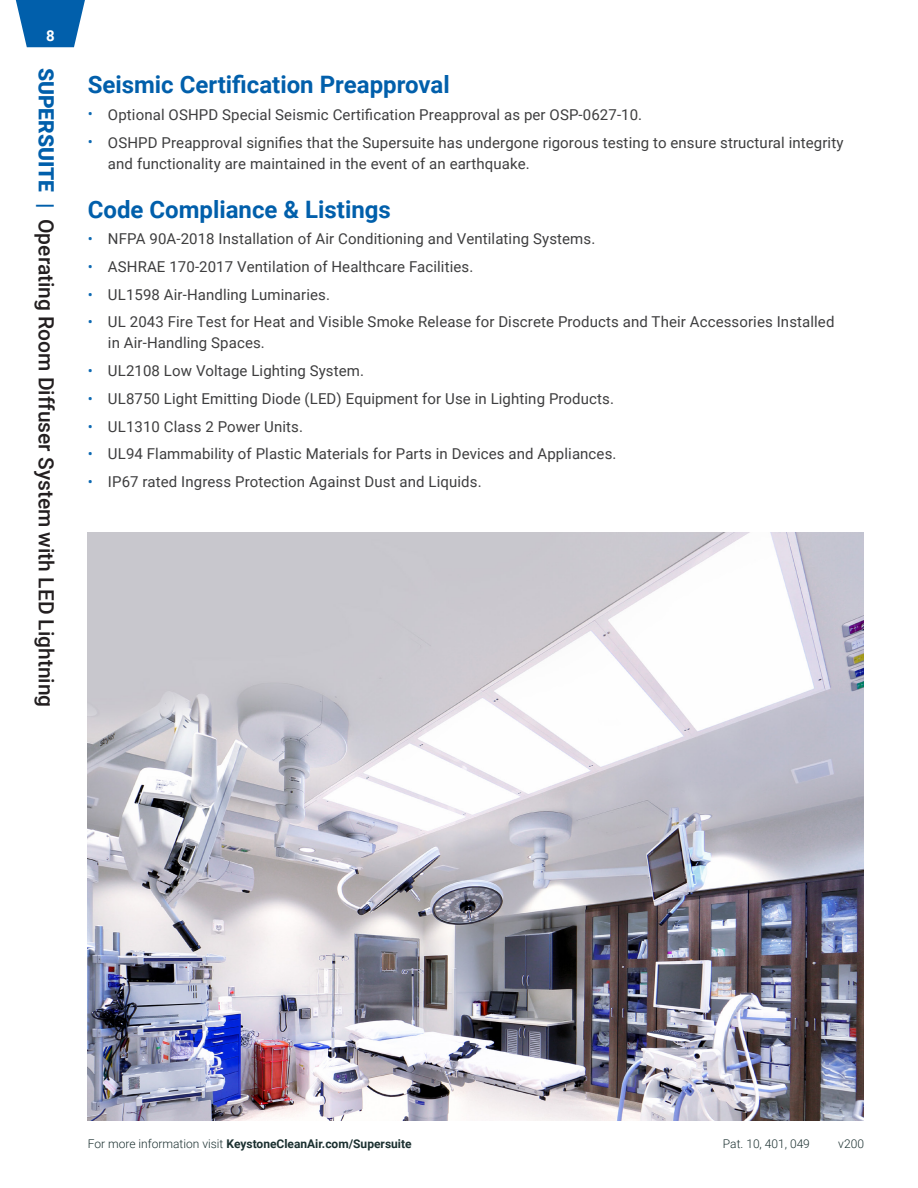
<style>
.page{position:relative;width:918px;height:1188px;background:#fff}
.page>*{position:absolute;margin:0;border:0;box-sizing:border-box;transform-origin:0 0}
.t1{font:700 24px "Roboto";color:#015fab}
.t2{font:500 21px "Roboto";color:#231f20}
.t3{font:15px/21px "Roboto";letter-spacing:.005em;color:#3e3e3f}
.t4{font:700 15px "Roboto";color:#fff}
.t5{font:700 12px "Roboto";color:#1b3030}
.t6{font:300 12px "Roboto";color:#1b3030}
.s1{font-weight:900;color:#015fab}
.s2{color:#0d69b2}
.s3{font-weight:300}
</style>
<div class="page">
<img style="left:88px;top:533px;width:776px;height:587px">
<svg style="left:15px;top:0;width:70px;height:47px"></svg>
<p class="t4" style="left:46px;top:25px;width:10px">8</p>
<h2 class="t2" style="left:61px;top:68px;width:641px;rotate:90deg"><span class="s1">SUPERSUITE |</span> Operating Room Diffuser System with LED Lightning</h2>
<h1 class="t1" style="left:88px;top:67px;width:363px">Seismic Certification Preapproval</h1>
<p class="t3" style="left:88px;top:104px;width:556px"><span class="s2">•</span> Optional OSHPD Special Seismic Certification Preapproval as per OSP-0627-10.</p>
<p class="t3" style="left:108px;top:132px;width:737px;text-indent:-20px"><span class="s2">•</span> OSHPD Preapproval signifies that the Supersuite has undergone rigorous testing to ensure structural integrity and functionality are maintained in the event of an earthquake.</p>
<h1 class="t1" style="left:88px;top:193px;width:305px">Code Compliance &amp; Listings</h1>
<p class="t3" style="left:88px;top:228px;width:509px"><span class="s2">•</span> NFPA 90A-2018 Installation of Air Conditioning and Ventilating Systems.</p>
<p class="t3" style="left:88px;top:256px;width:387px"><span class="s2">•</span> ASHRAE 170-2017 Ventilation of Healthcare Facilities.</p>
<p class="t3" style="left:88px;top:283px;width:244px"><span class="s2">•</span> UL1598 Air-Handling Luminaries.</p>
<p class="t3" style="left:108px;top:311px;width:728px;text-indent:-20px"><span class="s2">•</span> UL 2043 Fire Test for Heat and Visible Smoke Release for Discrete Products and Their Accessories Installed in Air-Handling Spaces.</p>
<p class="t3" style="left:88px;top:360px;width:278px"><span class="s2">•</span> UL2108 Low Voltage Lighting System.</p>
<p class="t3" style="left:88px;top:388px;width:528px"><span class="s2">•</span> UL8750 Light Emitting Diode (LED) Equipment for Use in Lighting Products.</p>
<p class="t3" style="left:88px;top:415px;width:217px"><span class="s2">•</span> UL1310 Class 2 Power Units.</p>
<p class="t3" style="left:88px;top:443px;width:530px"><span class="s2">•</span> UL94 Flammability of Plastic Materials for Parts in Devices and Appliances.</p>
<p class="t3" style="left:88px;top:471px;width:395px"><span class="s2">•</span> IP67 rated Ingress Protection Against Dust and Liquids.</p>
<p class="t5" style="left:88px;top:1135px;width:325px"><span class="s3">For more information visit</span> KeystoneCleanAir.com/Supersuite</p>
<p class="t6" style="left:723px;top:1135px;width:88px">Pat. 10, 401, 049</p>
<p class="t6" style="left:838px;top:1135px;width:27px">v200</p>
</div>
